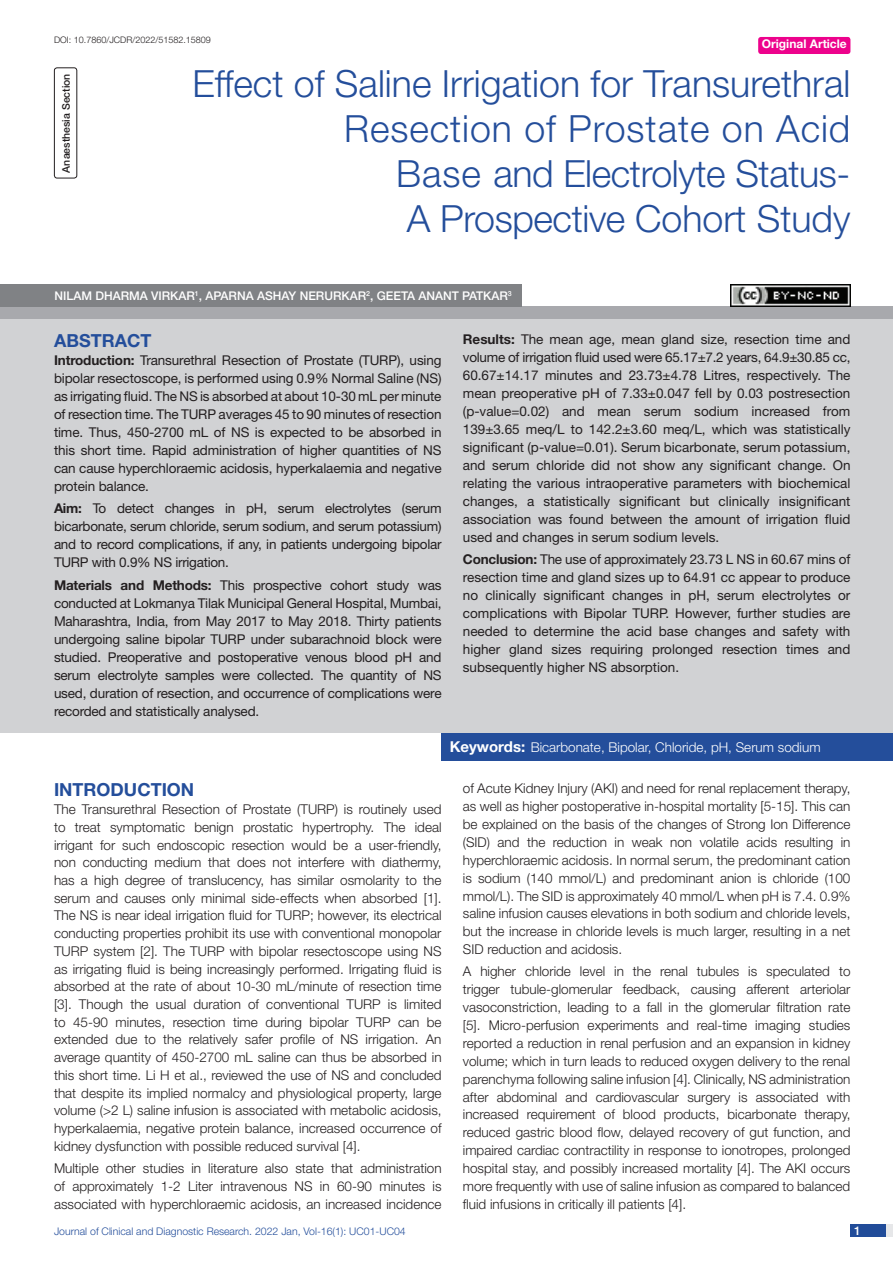
<style>
.page{position:relative;width:893px;height:1263px;background:#fff}
.page>*{position:absolute;margin:0;border:0;box-sizing:border-box;transform-origin:0 0}
.t1{font:300 37.5px/45px "Helvetica Neue";color:#244e9b;text-align:right}
.Heading{font:700 18px "Helvetica Neue";color:#244e9b}
.Abstract_head{font:700 18px "Helvetica Neue";color:#244e9b}
.Body_text{font:300 13.5px/17.7px "Helvetica Neue";color:#231f20;text-align:justify}
.Abstract_Text{font:13.5px/18px "Helvetica Neue";letter-spacing:-.01em;color:#231f20;text-align:justify}
.Key_words{font:300 13.5px "Helvetica Neue";color:#fff}
.Author{font:500 12px "Helvetica Neue";color:#fff}
.t2{font:700 12px "Helvetica Neue";color:#fff}
.t3{font:300 10.5px "Helvetica Neue";color:#244e9b}
.section{font:500 10.5px "Helvetica Neue";color:#231f20}
.DOI{font:300 9px "Helvetica Neue";color:#231f20}
.s1{font-weight:700}
.s2{font-weight:700;font-size:15px}
</style>
<div class="page">
<div style="left:850px;top:1224px;width:43px;height:13px;background:#e6e7e9"></div>
<div style="left:850px;top:1224px;width:35px;height:13px;background:#214c99"></div>
<div style="left:758px;top:37px;width:92px;height:17px;background:#ed028c;border-radius:3px"></div>
<div style="left:54px;top:67px;width:23px;height:111px;border:1px solid #231f20;border-radius:3px"></div>
<div style="left:0;top:307px;width:893px;height:12px;background:#a8a9ad"></div>
<div style="left:0;top:284px;width:521px;height:23px;background:#808285"></div>
<div style="left:0;top:319px;width:893px;height:414px;background:#d1d2d4"></div>
<div style="left:442px;top:733px;width:451px;height:27px;background:#244e9b"></div>
<img style="left:730px;top:284px;width:120px;height:23px">
<p class="DOI" style="left:54px;top:35px;width:158px">DOI: 10.7860/JCDR/2022/51582.15809</p>
<p class="t2" style="left:762px;top:37px;width:87px">Original Article</p>
<p class="section" style="left:60px;top:172px;width:101px;rotate:-90deg">Anaesthesia Section</p>
<p class="t1" style="left:193px;top:60px;width:659px">Effect of Saline Irrigation for Transurethral Resection of Prostate on Acid<br>Base and Electrolyte Status-<br>A Prospective Cohort Study</p>
<p class="Author" style="left:54px;top:289px;width:459px">NILAM DHARMA VIRKAR<sup>1</sup>, APARNA ASHAY NERURKAR<sup>2</sup>, GEETA ANANT PATKAR<sup>3</sup></p>
<p class="Abstract_head" style="left:54px;top:329px;width:99px">ABSTRACT</p>
<p class="Abstract_Text" style="left:54px;top:351px;width:389px"><span class="s1">Introduction:</span> Transurethral Resection of Prostate (TURP), using bipolar resectoscope, is performed using 0.9% Normal Saline (NS) as irrigating fluid. The NS is absorbed at about 10-30 mL per minute of resection time. The TURP averages 45 to 90 minutes of resection time. Thus, 450-2700 mL of NS is expected to be absorbed in this short time. Rapid administration of higher quantities of NS can cause hyperchloraemic acidosis, hyperkalaemia and negative protein balance.</p>
<p class="Abstract_Text" style="left:54px;top:499px;width:389px"><span class="s1">Aim:</span> To detect changes in pH, serum electrolytes (serum bicarbonate, serum chloride, serum sodium, and serum potassium) and to record complications, if any, in patients undergoing bipolar TURP with 0.9% NS irrigation.</p>
<p class="Abstract_Text" style="left:54px;top:575px;width:389px"><span class="s1">Materials and Methods:</span> This prospective cohort study was conducted at Lokmanya Tilak Municipal General Hospital, Mumbai, Maharashtra, India, from May 2017 to May 2018. Thirty patients undergoing saline bipolar TURP under subarachnoid block were studied. Preoperative and postoperative venous blood pH and serum electrolyte samples were collected. The quantity of NS used, duration of resection, and occurrence of complications were recorded and statistically analysed.</p>
<p class="Abstract_Text" style="left:463px;top:330px;width:389px"><span class="s1">Results:</span> The mean age, mean gland size, resection time and volume of irrigation fluid used were 65.17±7.2 years, 64.9±30.85 cc, 60.67±14.17 minutes and 23.73±4.78 Litres, respectively. The mean preoperative pH of 7.33±0.047 fell by 0.03 postresection (p-value=0.02) and mean serum sodium increased from 139±3.65 meq/L to 142.2±3.60 meq/L, which was statistically significant (p-value=0.01). Serum bicarbonate, serum potassium, and serum chloride did not show any significant change. On relating the various intraoperative parameters with biochemical changes, a statistically significant but clinically insignificant association was found between the amount of irrigation fluid used and changes in serum sodium levels.</p>
<p class="Abstract_Text" style="left:463px;top:550px;width:389px"><span class="s1">Conclusion:</span> The use of approximately 23.73 L NS in 60.67 mins of resection time and gland sizes up to 64.91 cc appear to produce no clinically significant changes in pH, serum electrolytes or complications with Bipolar TURP. However, further studies are needed to determine the acid base changes and safety with higher gland sizes requiring prolonged resection times and subsequently higher NS absorption.</p>
<p class="Key_words" style="left:450px;top:739px;width:372px"><span class="s2">Keywords:</span> Bicarbonate, Bipolar, Chloride, pH, Serum sodium</p>
<p class="Heading" style="left:54px;top:779px;width:142px">INTRODUCTION</p>
<p class="Body_text" style="left:54px;top:800px;width:389px">The Transurethral Resection of Prostate (TURP) is routinely used to treat symptomatic benign prostatic hypertrophy. The ideal irrigant for such endoscopic resection would be a user-friendly, non conducting medium that does not interfere with diathermy, has a high degree of translucency, has similar osmolarity to the serum and causes only minimal side-effects when absorbed [1].<br>The NS is near ideal irrigation fluid for TURP; however, its electrical conducting properties prohibit its use with conventional monopolar TURP system [2]. The TURP with bipolar resectoscope using NS as irrigating fluid is being increasingly performed. Irrigating fluid is absorbed at the rate of about 10-30 mL/minute of resection time [3]. Though the usual duration of conventional TURP is limited to 45-90 minutes, resection time during bipolar TURP can be extended due to the relatively safer profile of NS irrigation. An average quantity of 450-2700 mL saline can thus be absorbed in this short time. Li H et al., reviewed the use of NS and concluded that despite its implied normalcy and physiological property, large volume (&gt;2 L) saline infusion is associated with metabolic acidosis, hyperkalaemia, negative protein balance, increased occurrence of kidney dysfunction with possible reduced survival [4].</p>
<p class="Body_text" style="left:54px;top:1159px;width:389px">Multiple other studies in literature also state that administration of approximately 1-2 Liter intravenous NS in 60-90 minutes is associated with hyperchloraemic acidosis, an increased incidence</p>
<p class="Body_text" style="left:463px;top:779px;width:389px">of Acute Kidney Injury (AKI) and need for renal replacement therapy, as well as higher postoperative in-hospital mortality [5-15]. This can be explained on the basis of the changes of Strong Ion Difference (SID) and the reduction in weak non volatile acids resulting in hyperchloraemic acidosis. In normal serum, the predominant cation is sodium (140 mmol/L) and predominant anion is chloride (100 mmol/L). The SID is approximately 40 mmol/L when pH is 7.4. 0.9% saline infusion causes elevations in both sodium and chloride levels, but the increase in chloride levels is much larger, resulting in a net SID reduction and acidosis.</p>
<p class="Body_text" style="left:463px;top:962px;width:389px">A higher chloride level in the renal tubules is speculated to trigger tubule-glomerular feedback, causing afferent arteriolar vasoconstriction, leading to a fall in the glomerular filtration rate [5]. Micro-perfusion experiments and real-time imaging studies reported a reduction in renal perfusion and an expansion in kidney volume; which in turn leads to reduced oxygen delivery to the renal parenchyma following saline infusion [4]. Clinically, NS administration after abdominal and cardiovascular surgery is associated with increased requirement of blood products, bicarbonate therapy, reduced gastric blood flow, delayed recovery of gut function, and impaired cardiac contractility in response to ionotropes, prolonged hospital stay, and possibly increased mortality [4]. The AKI occurs more frequently with use of saline infusion as compared to balanced fluid infusions in critically ill patients [4].</p>
<p class="t3" style="left:54px;top:1225px;width:353px">Journal of Clinical and Diagnostic Research. 2022 Jan, Vol-16(1): UC01-UC04</p>
<p class="Author" style="left:854px;top:1223px;width:8px">1</p>
</div>
